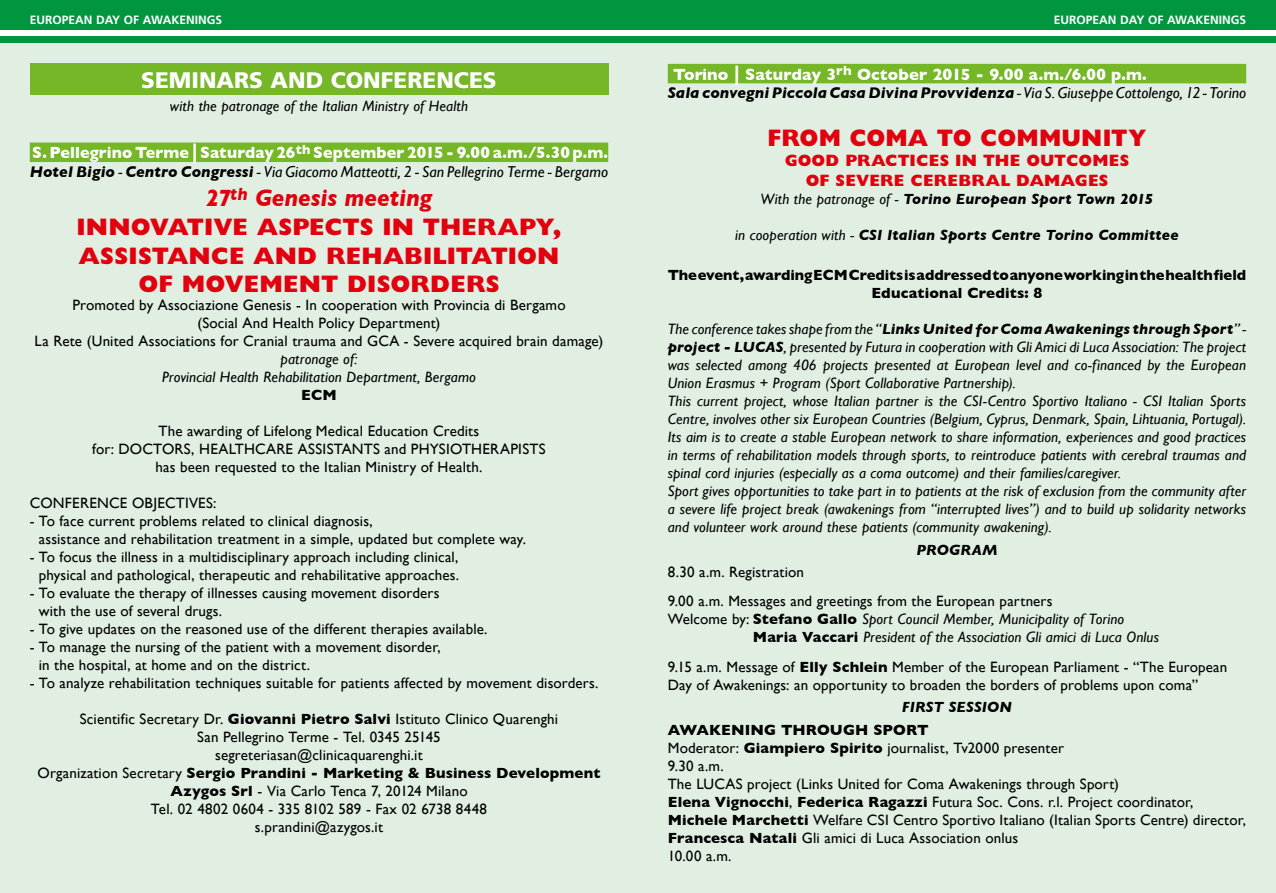
<style>
.page{position:relative;width:1276px;height:893px;background:#fff}
.page>*{position:absolute;margin:0;border:0;box-sizing:border-box;transform-origin:0 0}
.t1{font:800 24px/28.8px "Gill Sans";letter-spacing:.005em;color:#e2000e;text-align:center}
.t2{font:800 24px "Gill Sans";letter-spacing:.005em;color:#e2000e;scale:.95 1}
.t3{font:900 22.5px "Frutiger";letter-spacing:.005em;color:#fff}
.t4{font:700 16.5px "Gill Sans";letter-spacing:.005em;color:#fff}
.t5{font:800 16.5px/19.8px "Gill Sans";letter-spacing:.01em;color:#e2000e;text-align:center}
.t6{font:italic 15.75px "Gill Sans";letter-spacing:.005em;color:#000}
.t7{font:italic 700 15.75px "Gill Sans";letter-spacing:.005em;color:#000}
.t8{font:15px/18px "Gill Sans";letter-spacing:.01em;color:#000}
.t9{font:italic 15px/18px "Gill Sans";letter-spacing:.01em;color:#000}
.t10{font:italic 700 15px "Gill Sans";letter-spacing:.01em;color:#000}
.t11{font:700 15px/18px "Gill Sans";color:#000;text-align:center}
.t12{font:700 12px "Frutiger";color:#fff}
.s1{font-size:21px}
.s2{font-weight:700}
.s3{font-weight:700;font-style:italic}
.s4{font-weight:400}
.s5{font-style:normal}
.s6{font-weight:700;font-style:normal}
</style>
<div class="page">
<div style="left:0;top:43px;width:638px;height:850px;background:#e0efe2"></div>
<div style="left:638px;top:43px;width:638px;height:850px;background:#e0efe2"></div>
<div style="left:0;top:0;width:638px;height:30px;background:#00953f"></div>
<div style="left:638px;top:0;width:638px;height:30px;background:#00953f"></div>
<div style="left:0;top:36px;width:638px;height:7px;background:#00953f"></div>
<div style="left:638px;top:36px;width:638px;height:7px;background:#00953f"></div>
<div style="left:30px;top:64px;width:578px;height:31px;background:#75b727"></div>
<div style="left:30px;top:143px;width:578px;height:19px;background:#75b727"></div>
<div style="left:668px;top:64px;width:578px;height:19px;background:#75b727"></div>
<p class="t12" style="left:30px;top:13px;width:194px">EUROPEAN DAY OF AWAKENINGS</p>
<p class="t12" style="left:1054px;top:13px;width:194px">EUROPEAN DAY OF AWAKENINGS</p>
<h2 class="t3" style="left:141px;top:67px;width:357px">SEMINARS AND CONFERENCES</h2>
<p class="t9" style="left:170px;top:98px;width:300px">with the patronage of the Italian Ministry of Health</p>
<p class="t4" style="left:32px;top:146px;width:577px">S. Pellegrino Terme <span class="s1">|</span> Saturday 26<sup>th</sup> September 2015 - 9.00 a.m./5.30 p.m.</p>
<p class="t6" style="left:30px;top:165px;width:580px"><span class="s2">Hotel Bigio</span> - <span class="s2">Centro Congressi</span> - Via Giacomo Matteotti, 2 - San Pellegrino Terme - Bergamo</p>
<h1 class="t1" style="left:76px;top:185px;width:486px"><span class="s3">27</span><sup>th</sup> <span class="s3">Genesis meeting<br></span>INNOVATIVE ASPECTS IN THERAPY,<br>ASSISTANCE AND REHABILITATION<br>OF MOVEMENT DISORDERS</h1>
<p class="t8" style="left:35px;top:297px;width:570px;text-align:center">Promoted by Associazione Genesis - In cooperation with Provincia di Bergamo<br>(Social And Health Policy Department)<br>La Rete (United Associations for Cranial trauma and GCA - Severe acquired brain damage)</p>
<p class="t9" style="left:162px;top:351px;width:315px;text-align:center">patronage of:<br>Provincial Health Rehabilitation Department, Bergamo</p>
<p class="t11" style="left:301px;top:387px;width:37px">ECM</p>
<p class="t8" style="left:92px;top:423px;width:455px;text-align:center">The awarding of Lifelong Medical Education Credits<br>for: DOCTORS, HEALTHCARE ASSISTANTS and PHYSIOTHERAPISTS has been requested to the Italian Ministry of Health.</p>
<p class="t8" style="left:30px;top:495px;width:188px">CONFERENCE OBJECTIVES:</p>
<p class="t8" style="left:39px;top:513px;width:489px;text-indent:-9px">- To face current problems related to clinical diagnosis,<br>assistance and rehabilitation treatment in a simple, updated but complete way.</p>
<p class="t8" style="left:30px;top:549px;width:431px;text-align:right">- To focus the illness in a multidisciplinary approach including clinical, physical and pathological, therapeutic and rehabilitative approaches.</p>
<p class="t8" style="left:39px;top:585px;width:402px;text-indent:-9px">- To evaluate the therapy of illnesses causing movement disorders with the use of several drugs.</p>
<p class="t8" style="left:30px;top:621px;width:459px">- To give updates on the reasoned use of the different therapies available.</p>
<p class="t8" style="left:39px;top:639px;width:403px;text-indent:-9px">- To manage the nursing of the patient with a movement disorder, in the hospital, at home and on the district.</p>
<p class="t8" style="left:30px;top:675px;width:570px">- To analyze rehabilitation techniques suitable for patients affected by movement disorders.</p>
<p class="t8" style="left:37px;top:711px;width:564px;text-align:center">Scientific Secretary Dr. <span class="s2">Giovanni Pietro Salvi</span> Istituto Clinico Quarenghi<br>San Pellegrino Terme - Tel. 0345 25145<br>segreteriasan@clinicaquarenghi.it<br>Organization Secretary <span class="s2">Sergio Prandini - Marketing &amp; Business Development Azygos Srl</span> - Via Carlo Tenca 7, 20124 Milano<br>Tel. 02 4802 0604 - 335 8102 589 - Fax 02 6738 8448<br>s.prandini@azygos.it</p>
<p class="t4" style="left:673px;top:67px;width:475px">Torino <span class="s1">|</span> Saturday 3<sup>rh</sup> October 2015 - 9.00 a.m./6.00 p.m.</p>
<p class="t7" style="left:668px;top:87px;width:580px">Sala convegni Piccola Casa Divina Provvidenza <span class="s4">- Via S. Giuseppe Cottolengo, 12 - Torino</span></p>
<h1 class="t2" style="left:767px;top:128px;width:400px">FROM COMA TO COMMUNITY</h1>
<p class="t5" style="left:785px;top:152px;width:346px">GOOD PRACTICES IN THE OUTCOMES<br>OF SEVERE CEREBRAL DAMAGES</p>
<p class="t10" style="left:760px;top:192px;width:394px"><span class="s4">With the patronage of -</span> Torino European Sport Town 2015</p>
<p class="t10" style="left:735px;top:228px;width:445px"><span class="s4">in cooperation with -</span> CSI Italian Sports Centre Torino Committee</p>
<p class="t11" style="left:668px;top:267px;width:580px">The event, awarding ECM Credits is addressed to anyone working in the health field<br>Educational Credits: 8</p>
<p class="t9" style="left:668px;top:321px;width:580px">The conference takes shape from the “<span class="s2">Links United for Coma Awakenings through Sport</span>” - <span class="s2">project - LUCAS</span>, presented by Futura in cooperation with Gli Amici di Luca Association: The project was selected among 406 projects presented at European level and co-financed by the European Union Erasmus + Program (Sport Collaborative Partnership).<br>This current project, whose Italian partner is the CSI-Centro Sportivo Italiano - CSI Italian Sports Centre, involves other six European Countries (Belgium, Cyprus, Denmark, Spain, Lihtuania, Portugal).<br>Its aim is to create a stable European network to share information, experiences and good practices in terms of rehabilitation models through sports, to reintroduce patients with cerebral traumas and spinal cord injuries (especially as a coma outcome) and their families/caregiver.<br>Sport gives opportunities to take part in to patients at the risk of exclusion from the community after a severe life project break (awakenings from “interrupted lives”) and to build up solidarity networks and volunteer work around these patients (community awakening).</p>
<p class="t10" style="left:916px;top:543px;width:83px">PROGRAM</p>
<p class="t8" style="left:668px;top:558px;width:386px;line-height:29.2px">8.30 a.m. Registration<br>9.00 a.m. Messages and greetings from the European partners</p>
<p class="t9" style="left:753px;top:611px;width:408px;text-indent:-85px"><span class="s5">Welcome by:</span> <span class="s6">Stefano Gallo</span> Sport Council Member, Municipality of Torino<br><span class="s6">Maria Vaccari</span> President of the Association Gli amici di Luca Onlus</p>
<p class="t8" style="left:668px;top:659px;width:561px">9.15 a.m. Message of <span class="s2">Elly Schlein</span> Member of the European Parliament - “The European<br>Day of Awakenings: an opportunity to broaden the borders of problems upon coma”</p>
<p class="t10" style="left:902px;top:701px;width:112px">FIRST SESSION</p>
<p class="t8" style="left:668px;top:722px;width:580px"><span class="s2">AWAKENING THROUGH SPORT<br></span>Moderator: <span class="s2">Giampiero Spirito</span> journalist, Tv2000 presenter<br>9.30 a.m.<br>The LUCAS project (Links United for Coma Awakenings through Sport)<br><span class="s2">Elena Vignocchi</span>, <span class="s2">Federica Ragazzi</span> Futura Soc. Cons. r.l. Project coordinator, <span class="s2">Michele Marchetti</span> Welfare CSI Centro Sportivo Italiano (Italian Sports Centre) director, <span class="s2">Francesca Natali</span> Gli amici di Luca Association onlus<br>10.00 a.m.</p>
</div>
